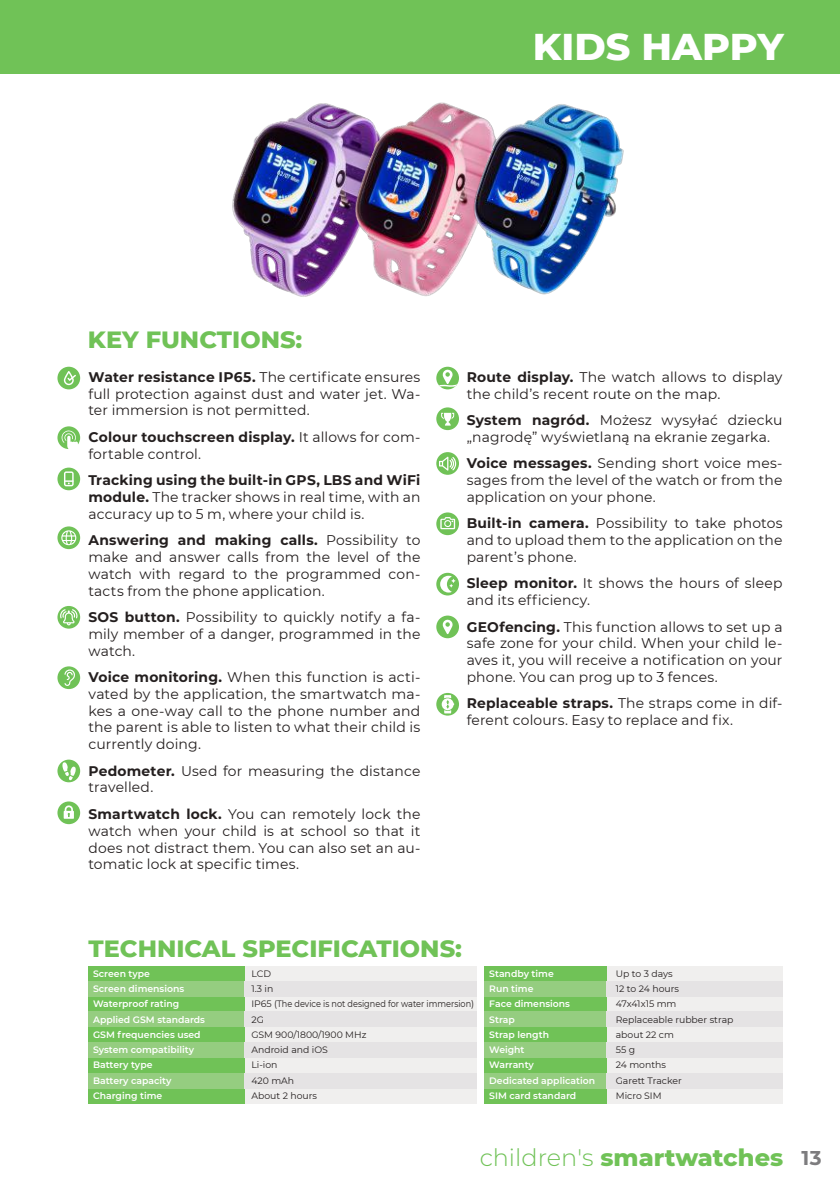
<style>
.page{position:relative;width:840px;height:1191px;background:#fff}
.page>*{position:absolute;margin:0;border:0;box-sizing:border-box;transform-origin:0 0}
.t1{font:800 38px "Montserrat";color:#fff}
.t2{font:800 24px "Montserrat";color:#70c257}
.t3{font:14px/16.8px "Montserrat";letter-spacing:.01em;color:#241f1f;text-align:justify}
.t4{font:600 9.2px/15.2px "Montserrat";color:#fff}
.t5{font:9.2px/15.2px "Montserrat";color:#241f1f}
.s1{font-weight:700}
.s2{font-weight:300}
.s3{font-weight:700;font-size:20px;color:#7d7c7e}
</style>
<div class="page">
<div style="left:0;top:0;width:839px;height:73px;background:#70c257"></div>
<div style="left:88px;top:966px;width:388px;height:137px;background:#f0efee"></div>
<div style="left:88px;top:966px;width:156px;height:137px;background:#70c257"></div>
<div style="left:88px;top:981px;width:156px;height:15px;background:#95cd80"></div>
<div style="left:88px;top:1011px;width:156px;height:16px;background:#95cd80"></div>
<div style="left:88px;top:1042px;width:156px;height:15px;background:#95cd80"></div>
<div style="left:244px;top:981px;width:232px;height:15px;background:#e5e3e4"></div>
<div style="left:244px;top:1011px;width:232px;height:16px;background:#e5e3e4"></div>
<div style="left:244px;top:1042px;width:232px;height:15px;background:#e5e3e4"></div>
<div style="left:484px;top:966px;width:298px;height:137px;background:#f0efee"></div>
<div style="left:484px;top:966px;width:122px;height:137px;background:#70c257"></div>
<div style="left:484px;top:981px;width:122px;height:15px;background:#95cd80"></div>
<div style="left:484px;top:1011px;width:122px;height:16px;background:#95cd80"></div>
<div style="left:484px;top:1042px;width:122px;height:15px;background:#95cd80"></div>
<div style="left:606px;top:981px;width:176px;height:15px;background:#e5e3e4"></div>
<div style="left:606px;top:1011px;width:176px;height:16px;background:#e5e3e4"></div>
<div style="left:606px;top:1042px;width:176px;height:15px;background:#e5e3e4"></div>
<div style="left:57px;top:467px;width:23px;height:23px;background:#70c257;border-radius:50%"></div>
<svg style="left:64px;top:471px;width:10px;height:15px"></svg>
<svg style="left:436px;top:573px;width:23px;height:22px"></svg>
<svg style="left:440px;top:576px;width:15px;height:16px"></svg>
<svg style="left:57px;top:759px;width:23px;height:23px"></svg>
<svg style="left:62px;top:762px;width:14px;height:18px"></svg>
<div style="left:57px;top:367px;width:23px;height:22px;background:#70c257;border-radius:50%"></div>
<svg style="left:64px;top:371px;width:12px;height:14px"></svg>
<svg style="left:436px;top:512px;width:23px;height:23px"></svg>
<svg style="left:440px;top:517px;width:15px;height:12px"></svg>
<svg style="left:57px;top:606px;width:23px;height:22px"></svg>
<svg style="left:60px;top:609px;width:17px;height:16px"></svg>
<div style="left:436px;top:615px;width:23px;height:23px;background:#70c257;border-radius:50%"></div>
<svg style="left:442px;top:619px;width:10px;height:15px"></svg>
<svg style="left:57px;top:801px;width:23px;height:23px"></svg>
<svg style="left:64px;top:805px;width:10px;height:13px"></svg>
<svg style="left:436px;top:407px;width:23px;height:23px"></svg>
<svg style="left:441px;top:413px;width:13px;height:12px"></svg>
<svg style="left:57px;top:526px;width:23px;height:23px"></svg>
<svg style="left:61px;top:530px;width:15px;height:15px"></svg>
<div style="left:436px;top:367px;width:23px;height:22px;background:#70c257;border-radius:50%"></div>
<svg style="left:438px;top:369px;width:19px;height:18px"></svg>
<div style="left:57px;top:666px;width:23px;height:23px;background:#70c257;border-radius:50%"></div>
<svg style="left:64px;top:669px;width:11px;height:17px"></svg>
<svg style="left:57px;top:426px;width:23px;height:23px"></svg>
<div style="left:88px;top:1073px;width:156px;height:15px;background:#95cd80"></div>
<div style="left:244px;top:1073px;width:232px;height:15px;background:#e5e3e4"></div>
<div style="left:484px;top:1073px;width:122px;height:15px;background:#95cd80"></div>
<div style="left:606px;top:1072px;width:176px;height:16px;background:#e5e3e4"></div>
<img style="left:232px;top:103px;width:110px;height:194px">
<img style="left:342px;top:102px;width:122px;height:194px">
<img style="left:464px;top:104px;width:160px;height:191px">
<svg style="left:436px;top:452px;width:23px;height:23px"></svg>
<svg style="left:438px;top:457px;width:18px;height:13px"></svg>
<div style="left:436px;top:693px;width:23px;height:22px;background:#70c257;border-radius:50%"></div>
<svg style="left:441px;top:695px;width:13px;height:18px"></svg>
<h1 class="t1" style="left:532px;top:19px;width:252px">KIDS HAPPY</h1>
<h2 class="t2" style="left:88px;top:321px;width:216px">KEY FUNCTIONS:</h2>
<p class="t3" style="left:88px;top:368px;width:333px"><span class="s1">Water resistance IP65.</span> The certificate ensures full protection against dust and water jet. Wa&shy;ter immersion is not permitted.</p>
<p class="t3" style="left:88px;top:428px;width:333px"><span class="s1">Colour touchscreen display.</span> It allows for com&shy;fortable control.</p>
<p class="t3" style="left:88px;top:471px;width:333px"><span class="s1">Tracking using the built-in GPS, LBS and WiFi module.</span> The tracker shows in real time, with an accuracy up to 5 m, where your child is.</p>
<p class="t3" style="left:88px;top:531px;width:333px"><span class="s1">Answering and making calls.</span> Possibility to make and answer calls from the level of the watch with regard to the programmed con&shy;tacts from the phone application.</p>
<p class="t3" style="left:88px;top:608px;width:333px"><span class="s1">SOS button.</span> Possibility to quickly notify a fa&shy;mily member of a danger, programmed in the watch.</p>
<p class="t3" style="left:88px;top:668px;width:333px"><span class="s1">Voice monitoring.</span> When this function is acti&shy;vated by the application, the smartwatch ma&shy;kes a one-way call to the phone number and the parent is able to listen to what their child is currently doing.</p>
<p class="t3" style="left:88px;top:762px;width:333px"><span class="s1">Pedometer.</span> Used for measuring the distance travelled.</p>
<p class="t3" style="left:88px;top:805px;width:333px"><span class="s1">Smartwatch lock.</span> You can remotely lock the watch when your child is at school so that it does not distract them. You can also set an au&shy;tomatic lock at specific times.</p>
<p class="t3" style="left:466px;top:368px;width:317px"><span class="s1">Route display.</span> The watch allows to display the child’s recent route on the map.</p>
<p class="t3" style="left:466px;top:411px;width:317px"><span class="s1">System nagród.</span> Możesz wysyłać dziecku „nagrodę” wyświetlaną na ekranie zegarka.</p>
<p class="t3" style="left:466px;top:454px;width:317px"><span class="s1">Voice messages.</span> Sending short voice mes&shy;sages from the level of the watch or from the application on your phone.</p>
<p class="t3" style="left:466px;top:514px;width:317px"><span class="s1">Built-in camera.</span> Possibility to take photos and to upload them to the application on the parent’s phone.</p>
<p class="t3" style="left:466px;top:574px;width:317px"><span class="s1">Sleep monitor.</span> It shows the hours of sleep and its efficiency.</p>
<p class="t3" style="left:466px;top:617px;width:317px"><span class="s1">GEOfencing.</span> This function allows to set up a safe zone for your child. When your child le&shy;aves it, you will receive a notification on your phone. You can prog up to 3 fences.</p>
<p class="t3" style="left:466px;top:694px;width:317px"><span class="s1">Replaceable straps.</span> The straps come in dif&shy;ferent colours. Easy to replace and fix.</p>
<h2 class="t2" style="left:88px;top:931px;width:374px">TECHNICAL SPECIFICATIONS:</h2>
<p class="t4" style="left:93px;top:965px;width:113px">Screen type<br>Screen dimensions<br>Waterproof rating<br>Applied GSM standards<br>GSM frequencies used<br>System compatibility<br>Battery type<br>Battery capacity<br>Charging time</p>
<p class="t5" style="left:251px;top:965px;width:224px">LCD<br>1.3 in<br>IP65 (The device is not designed for water immersion)<br>2G<br>GSM 900/1800/1900 MHz<br>Android and iOS<br>Li-ion<br>420 mAh<br>About 2 hours</p>
<p class="t4" style="left:489px;top:965px;width:107px">Standby time<br>Run time<br>Face dimensions<br>Strap<br>Strap length<br>Weight<br>Warranty<br>Dedicated application<br>SIM card standard</p>
<p class="t5" style="left:615px;top:965px;width:119px">Up to 3 days<br>12 to 24 hours<br>47x41x15 mm<br>Replaceable rubber strap about 22 cm<br>55 g<br>24 months<br>Garett Tracker<br>Micro SIM</p>
<h2 class="t2" style="left:479px;top:1140px;width:343px"><span class="s2">children's</span> smartwatches <span class="s3">13</span></h2>
</div>
